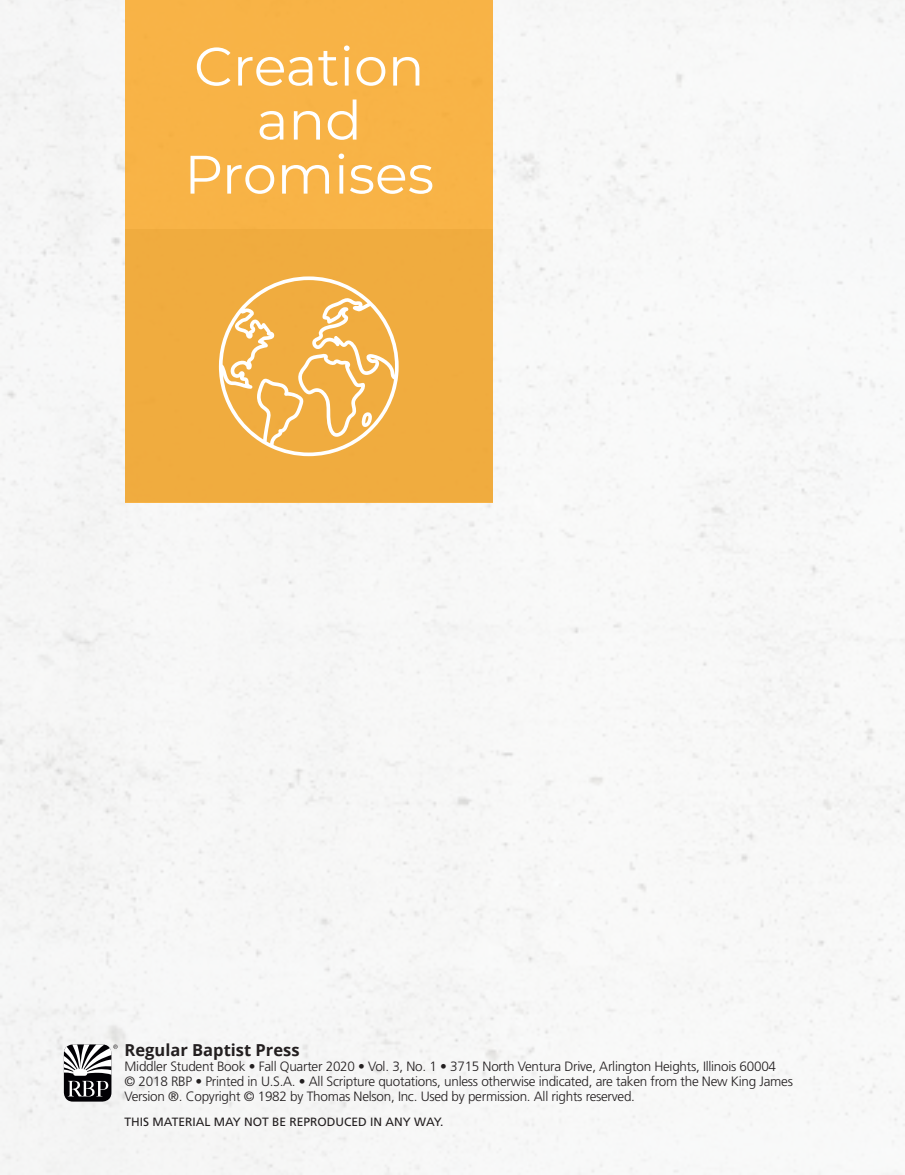
<style>
.page{position:relative;width:905px;height:1175px;background:#fff}
.page>*{position:absolute;margin:0;border:0;box-sizing:border-box;transform-origin:0 0}
.t1{font:54px "Montserrat";color:#fff}
.Regular_Baptist_Pres{font:700 16.5px "Open Sans";color:#231f20}
.Copyright_Lines{font:300 13.5px/15px "Frutiger LT Std";letter-spacing:-.02em;color:#231f20}
.B1_body_flush_left{font:12px "Frutiger LT Std";color:#231f20}
</style>
<div class="page">
<img style="left:0;top:0;width:904px;height:1174px">
<div style="left:64px;top:1044px;width:47px;height:57px;background:#020105;border-radius:9px"></div>
<div style="left:73px;top:1070px;width:14px;height:5px;background:#fff;border-radius:2px"></div>
<svg style="left:68px;top:1080px;width:40px;height:16px"></svg>
<svg style="left:61px;top:1040px;width:57px;height:34px"></svg>
<div style="left:125px;top:0;width:367px;height:503px;background:#f8b346"></div>
<svg style="left:219px;top:276px;width:179px;height:180px"></svg>
<p class="t1" style="left:194px;top:29px;width:232px">Creation</p>
<p class="t1" style="left:256px;top:83px;width:107px">and</p>
<p class="t1" style="left:184px;top:137px;width:251px">Promises</p>
<p class="Regular_Baptist_Pres" style="left:125px;top:1038px;width:176px">Regular Baptist Press</p>
<p class="Copyright_Lines" style="left:125px;top:1059px;width:670px">Middler Student Book • Fall Quarter 2020 • Vol. 3, No. 1 • 3715 North Ventura Drive, Arlington Heights, Illinois 60004<br>© 2018 RBP • Printed in U.S.A. • All Scripture quotations, unless otherwise indicated, are taken from the New King James<br>Version ®. Copyright © 1982 by Thomas Nelson, Inc. Used by permission. All rights reserved.</p>
<p class="B1_body_flush_left" style="left:125px;top:1114px;width:320px">THIS MATERIAL MAY NOT BE REPRODUCED IN ANY WAY.</p>
</div>
